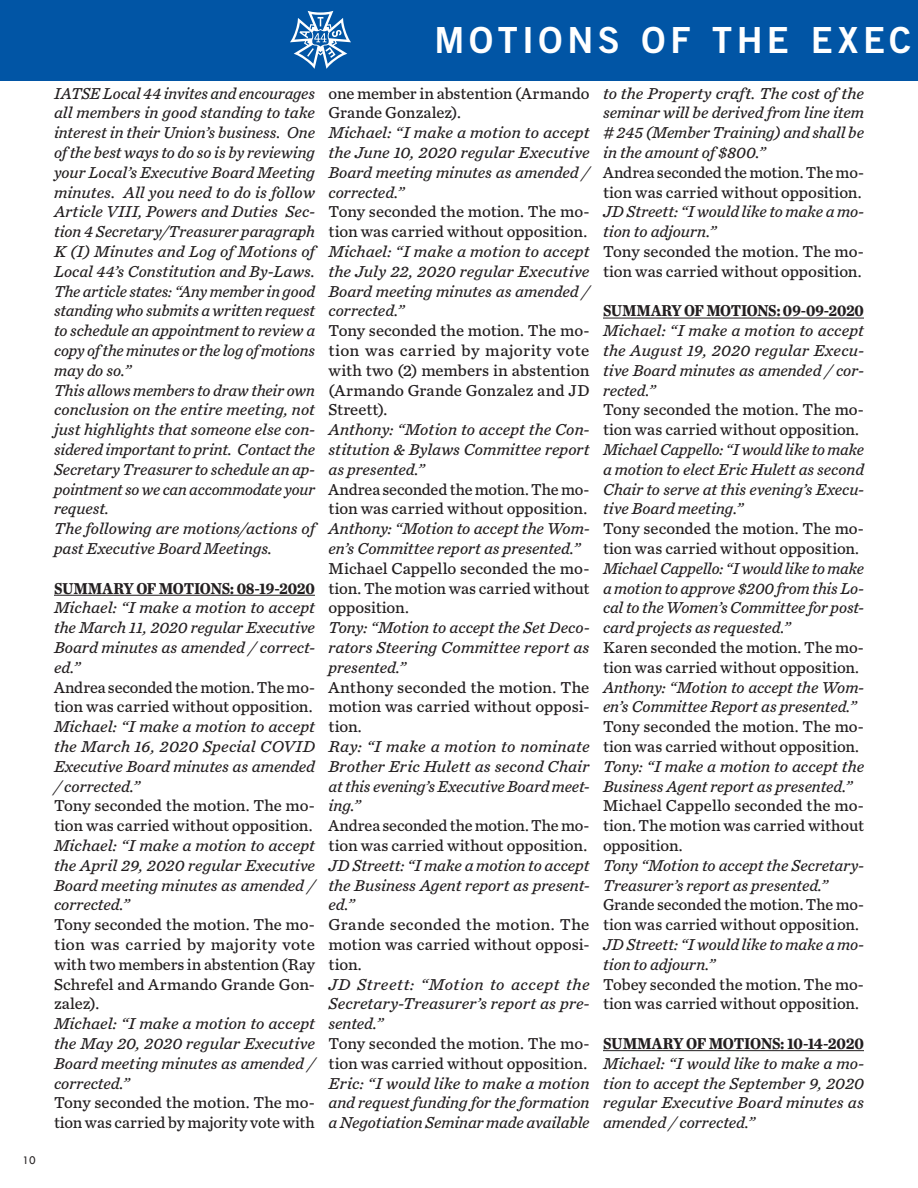
<style>
.page{position:relative;width:918px;height:1188px;background:#fff}
.page>*{position:absolute;margin:0;border:0;box-sizing:border-box;transform-origin:0 0}
.t1{font:36px "Trade Gothic LT Std Bd 2";letter-spacing:.125em;color:#fff}
.t2{font:italic 16.5px/19.8px "Chronicle Text G4";color:#231f20;text-align:justify}
.t3{font:16.5px/19.8px "Chronicle Text G4";letter-spacing:-.005em;color:#231f20}
.t4{font:700 16.5px "Chronicle Text G4";letter-spacing:-.02em;color:#231f20;scale:.9 1}
.t5{font:700 16.5px "Chronicle Text G4";letter-spacing:-.02em;color:#231f20;scale:.89 1}
.t6{font:12px "Tw Cen";color:#231f20}
</style>
<div class="page">
<div style="left:0;top:0;width:918px;height:81px;background:#0155a5"></div>
<svg style="left:290px;top:11px;width:61px;height:58px"></svg>
<hr style="left:54px;top:595px;width:261px;height:1px;background:#231f20">
<hr style="left:603px;top:318px;width:261px;height:1px;background:#231f20">
<hr style="left:603px;top:1050px;width:261px;height:1px;background:#231f20">
<p class="t6" style="left:23px;top:1153px;width:15px">10</p>
<h1 class="t1" style="left:434px;top:18px;width:478px">MOTIONS OF THE EXEC</h1>
<p class="t2" style="left:54px;top:82px;width:263px;text-align:left">IATSE Local 44 invites and encourages all members in good standing to take interest in their Union’s business. One of the best ways to do so is by reviewing your Local’s Executive Board Meeting minutes. All you need to do is follow Article VIII, Powers and Duties Sec&shy;tion 4 Secretary/Treasurer paragraph K (I) Minutes and Log of Motions of Local 44’s Constitution and By-Laws.<br>The article states: “Any member in good standing who submits a written request to schedule an appointment to review a copy of the minutes or the log of motions may do so.”<br>This allows members to draw their own conclusion on the entire meeting, not just highlights that someone else con&shy;sidered important to print. Contact the Secretary Treasurer to schedule an ap&shy;pointment so we can accommodate your request.<br>The following are motions/actions of past Executive Board Meetings.</p>
<p class="t4" style="left:54px;top:575px;width:291px">SUMMARY OF MOTIONS: 08-19-2020</p>
<p class="t2" style="left:54px;top:597px;width:263px">Michael: “I make a motion to accept the March 11, 2020 regular Executive Board minutes as amended / correct&shy;ed.”</p>
<p class="t3" style="left:54px;top:676px;width:263px">Andrea seconded the motion. The mo&shy;tion was carried without opposition.</p>
<p class="t2" style="left:54px;top:716px;width:263px">Michael: “I make a motion to accept the March 16, 2020 Special COVID Executive Board minutes as amended / corrected.”</p>
<p class="t3" style="left:54px;top:795px;width:262px">Tony seconded the motion. The mo&shy;tion was carried without opposition.</p>
<p class="t2" style="left:54px;top:835px;width:263px">Michael: “I make a motion to accept the April 29, 2020 regular Executive Board meeting minutes as amended / corrected.”</p>
<p class="t3" style="left:54px;top:914px;width:263px;text-align:justify">Tony seconded the motion. The mo&shy;tion was carried by majority vote with two members in abstention (Ray Schrefel and Armando Grande Gon&shy;zalez).</p>
<p class="t2" style="left:54px;top:1013px;width:263px">Michael: “I make a motion to accept the May 20, 2020 regular Executive Board meeting minutes as amended / corrected.”</p>
<p class="t3" style="left:54px;top:1092px;width:262px">Tony seconded the motion. The mo&shy;tion was carried by majority vote with</p>
<p class="t3" style="left:328px;top:82px;width:262px">one member in abstention (Armando<br>Grande Gonzalez).</p>
<p class="t2" style="left:328px;top:122px;width:263px">Michael: “I make a motion to accept the June 10, 2020 regular Executive Board meeting minutes as amended / corrected.”</p>
<p class="t3" style="left:328px;top:201px;width:262px">Tony seconded the motion. The mo&shy;tion was carried without opposition.</p>
<p class="t2" style="left:328px;top:241px;width:263px">Michael: “I make a motion to accept the July 22, 2020 regular Executive Board meeting minutes as amended / corrected.”</p>
<p class="t3" style="left:328px;top:320px;width:263px;text-align:justify">Tony seconded the motion. The mo&shy;tion was carried by majority vote with two (2) members in abstention (Armando Grande Gonzalez and JD Streett).</p>
<p class="t2" style="left:328px;top:419px;width:263px">Anthony: “Motion to accept the Con&shy;stitution &amp; Bylaws Committee report as presented.”</p>
<p class="t3" style="left:328px;top:478px;width:263px">Andrea seconded the motion. The mo&shy;tion was carried without opposition.</p>
<p class="t2" style="left:328px;top:518px;width:263px">Anthony: “Motion to accept the Wom&shy;en’s Committee report as presented.”</p>
<p class="t3" style="left:328px;top:558px;width:263px;text-align:justify">Michael Cappello seconded the mo&shy;tion. The motion was carried without opposition.</p>
<p class="t2" style="left:328px;top:617px;width:263px">Tony: “Motion to accept the Set Deco&shy;rators Steering Committee report as presented.”</p>
<p class="t3" style="left:328px;top:676px;width:263px;text-align:justify">Anthony seconded the motion. The motion was carried without opposi&shy;tion.</p>
<p class="t2" style="left:328px;top:736px;width:263px">Ray: “I make a motion to nominate Brother Eric Hulett as second Chair at this evening’s Executive Board meet&shy;ing.”</p>
<p class="t3" style="left:328px;top:815px;width:263px">Andrea seconded the motion. The mo&shy;tion was carried without opposition.</p>
<p class="t2" style="left:328px;top:854px;width:263px">JD Streett: “I make a motion to accept the Business Agent report as present&shy;ed.”</p>
<p class="t3" style="left:328px;top:914px;width:263px;text-align:justify">Grande seconded the motion. The motion was carried without opposi&shy;tion.</p>
<p class="t2" style="left:328px;top:973px;width:263px">JD Streett: “Motion to accept the Secretary-Treasurer’s report as pre&shy;sented.”</p>
<p class="t3" style="left:328px;top:1033px;width:262px">Tony seconded the motion. The mo&shy;tion was carried without opposition.</p>
<p class="t2" style="left:328px;top:1072px;width:263px">Eric: “I would like to make a motion and request funding for the formation a Negotiation Seminar made available</p>
<p class="t2" style="left:603px;top:82px;width:262px">to the Property craft. The cost of the seminar will be derived from line item # 245 (Member Training) and shall be in the amount of $800.”</p>
<p class="t3" style="left:603px;top:162px;width:262px">Andrea seconded the motion. The mo&shy;tion was carried without opposition.</p>
<p class="t2" style="left:603px;top:201px;width:263px">JD Streett: “I would like to make a mo&shy;tion to adjourn.”</p>
<p class="t3" style="left:603px;top:241px;width:262px">Tony seconded the motion. The mo&shy;tion was carried without opposition.</p>
<p class="t5" style="left:603px;top:298px;width:295px">SUMMARY OF MOTIONS: 09-09-2020</p>
<p class="t2" style="left:603px;top:320px;width:263px">Michael: “I make a motion to accept the August 19, 2020 regular Execu&shy;tive Board minutes as amended / cor&shy;rected.”</p>
<p class="t3" style="left:603px;top:399px;width:263px">Tony seconded the motion. The mo&shy;tion was carried without opposition.</p>
<p class="t2" style="left:603px;top:439px;width:263px">Michael Cappello: “I would like to make a motion to elect Eric Hulett as second Chair to serve at this evening’s Execu&shy;tive Board meeting.”</p>
<p class="t3" style="left:603px;top:518px;width:263px">Tony seconded the motion. The mo&shy;tion was carried without opposition.</p>
<p class="t2" style="left:603px;top:557px;width:263px">Michael Cappello: “I would like to make a motion to approve $200 from this Lo&shy;cal to the Women’s Committee for post&shy;card projects as requested.”</p>
<p class="t3" style="left:603px;top:637px;width:262px">Karen seconded the motion. The mo&shy;tion was carried without opposition.</p>
<p class="t2" style="left:603px;top:676px;width:262px">Anthony: “Motion to accept the Wom&shy;en’s Committee Report as presented.”</p>
<p class="t3" style="left:603px;top:716px;width:263px">Tony seconded the motion. The mo&shy;tion was carried without opposition.</p>
<p class="t2" style="left:603px;top:755px;width:263px">Tony: “I make a motion to accept the<br>Business Agent report as presented.”</p>
<p class="t3" style="left:603px;top:795px;width:263px;text-align:justify">Michael Cappello seconded the mo&shy;tion. The motion was carried without opposition.</p>
<p class="t2" style="left:603px;top:854px;width:263px">Tony “Motion to accept the Secretary-<br>Treasurer’s report as presented.”</p>
<p class="t3" style="left:603px;top:894px;width:263px">Grande seconded the motion. The mo&shy;tion was carried without opposition.</p>
<p class="t2" style="left:603px;top:934px;width:263px">JD Streett: “I would like to make a mo&shy;tion to adjourn.”</p>
<p class="t3" style="left:603px;top:973px;width:262px">Tobey seconded the motion. The mo&shy;tion was carried without opposition.</p>
<p class="t4" style="left:603px;top:1030px;width:292px">SUMMARY OF MOTIONS: 10-14-2020</p>
<p class="t2" style="left:603px;top:1052px;width:263px">Michael: “I would like to make a mo&shy;tion to accept the September 9, 2020 regular Executive Board minutes as amended / corrected.”</p>
</div>
